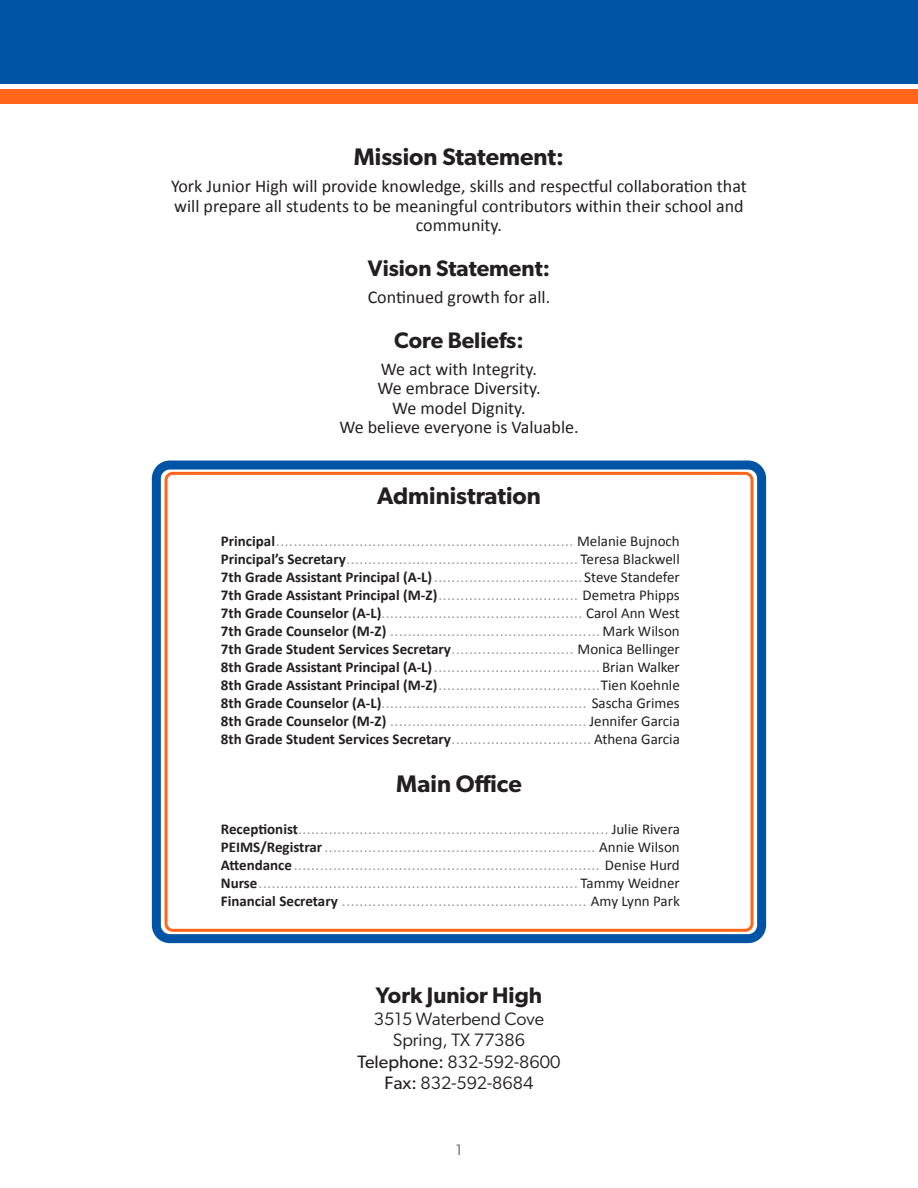
<style>
.page{position:relative;width:918px;height:1188px;background:#fff}
.page>*{position:absolute;margin:0;border:0;box-sizing:border-box;transform-origin:0 0}
.t1{font:600 24px "Gibson";color:#231f20}
.Header_-_no_TOC{font:600 22.5px "Gibson";color:#231f20}
.Body{font:18px/19.5px "Calibri";color:#231f20;text-align:center}
.Body-2{font:18px "Gibson";color:#231f20}
.Body-3{font:15px "Calibri";color:#949698}
.Body-4{font:700 15px "Calibri";color:#231f20}
.t2{font:300 15px "Gibson";color:#231f20}
.s1{font-weight:700;color:#231f20}
.s2{color:#231f20}
.s3{font-weight:400;color:#949698}
.s4{font-weight:400}
.s5{font-style:inherit}
</style>
<div class="page">
<div style="left:152px;top:461px;width:614px;height:482px;border:9px solid #0054a6;border-radius:14px"></div>
<div style="left:164px;top:472px;width:590px;height:460px;border:3px solid #ff661c;border-radius:7px"></div>
<div style="left:0;top:0;width:918px;height:83px;background:#0054a6"></div>
<div style="left:0;top:90px;width:918px;height:14px;background:#ff661c"></div>
<p class="t1" style="left:354px;top:143px;width:212px">Mission Statement:</p>
<p class="Body" style="left:171px;top:177px;width:577px">York Junior High will provide knowledge, skills and respectful collaboration that will prepare all students to be meaningful contributors within their school and community.</p>
<p class="Header_-_no_TOC" style="left:368px;top:255px;width:184px">Vision Statement:</p>
<p class="Body" style="left:368px;top:287px;width:184px">Continued growth for all.</p>
<p class="Header_-_no_TOC" style="left:394px;top:327px;width:131px">Core Beliefs:</p>
<p class="Body" style="left:381px;top:359px;width:158px">We act with Integrity.</p>
<p class="Body" style="left:377px;top:378px;width:165px">We embrace Diversity.</p>
<p class="Body" style="left:392px;top:398px;width:135px">We model Dignity.</p>
<p class="Body" style="left:339px;top:417px;width:241px">We believe everyone is Valuable.</p>
<p class="t1" style="left:377px;top:481px;width:165px">Administration</p>
<p class="Body-3" style="left:221px;top:531px;width:460px"><span class="s1">Principal</span>.................................................................... <span class="s2">Melanie Bujnoch</span></p>
<p class="Body-3" style="left:221px;top:549px;width:460px"><span class="s1">Principal’s Secretary</span>..................................................... <span class="s2">Teresa Blackwell</span></p>
<p class="Body-3" style="left:221px;top:567px;width:461px"><span class="s1">7th Grade Assistant Principal (A-L)</span>.................................. <span class="s2">Steve Standefer</span></p>
<p class="Body-3" style="left:221px;top:585px;width:460px"><span class="s1">7th Grade Assistant Principal (M-Z)</span>................................ <span class="s2">Demetra Phipps</span></p>
<p class="Body-3" style="left:221px;top:603px;width:461px"><span class="s1">7th Grade Counselor (A-L)</span>.............................................. <span class="s2">Carol Ann West</span></p>
<p class="Body-3" style="left:221px;top:621px;width:460px"><span class="s1">7th Grade Counselor (M-Z)</span> ................................................ <span class="s2">Mark Wilson</span></p>
<p class="Body-4" style="left:221px;top:639px;width:461px">7th Grade Student Services Secretary<span class="s3">............................</span> <span class="s4">Monica Bellinger</span></p>
<p class="Body-3" style="left:221px;top:657px;width:461px"><span class="s1">8th Grade Assistant Principal (A-L)</span>......................................<span class="s2">Brian Walker</span></p>
<p class="Body-3" style="left:221px;top:675px;width:460px"><span class="s1">8th Grade Assistant Principal (M-Z)</span>.....................................<span class="s2">Tien Koehnle</span></p>
<p class="Body-3" style="left:221px;top:693px;width:460px"><span class="s1">8th Grade Counselor (A-L)</span>............................................... <span class="s2">Sascha Grimes</span></p>
<p class="Body-3" style="left:221px;top:711px;width:460px"><span class="s1">8th Grade Counselor (M-Z)</span> ............................................. <span class="s2">Jennifer Garcia</span></p>
<p class="Body-4" style="left:221px;top:729px;width:460px">8th Grade Student Services Secretary<span class="s3">................................</span> <span class="s4">Athena Garcia</span></p>
<p class="t1" style="left:396px;top:769px;width:127px">Main Office</p>
<p class="Body-3" style="left:221px;top:819px;width:461px"><span class="s1">Receptionist</span>....................................................................... <span class="s2">Julie Rivera</span></p>
<p class="Body-3" style="left:221px;top:837px;width:460px"><span class="s1">PEIMS/Registrar</span>.............................................................. <span class="s2">Annie Wilson</span></p>
<p class="Body-3" style="left:221px;top:855px;width:460px"><span class="s1">Attendance</span>...................................................................... <span class="s2">Denise Hurd</span></p>
<p class="Body-3" style="left:221px;top:873px;width:460px"><span class="s1">Nurse</span>......................................................................... <span class="s2">Tammy Weidner</span></p>
<p class="Body-3" style="left:221px;top:891px;width:461px"><span class="s1">Financial Secretary</span> ........................................................ <span class="s2">Amy Lynn Park</span></p>
<p class="Header_-_no_TOC" style="left:376px;top:982px;width:168px">York Junior High</p>
<p class="Body-2" style="left:374px;top:1008px;width:172px">3515 Waterbend Cove</p>
<p class="Body-2" style="left:393px;top:1029px;width:134px">Spring, TX 77386</p>
<p class="Body-2" style="left:358px;top:1051px;width:204px"><span class="s5">Telephone:</span> 832-592-8600</p>
<p class="Body-2" style="left:385px;top:1072px;width:150px"><span class="s5">Fax:</span> 832-592-8684</p>
<p class="t2" style="left:456px;top:1140px;width:8px">1</p>
</div>
